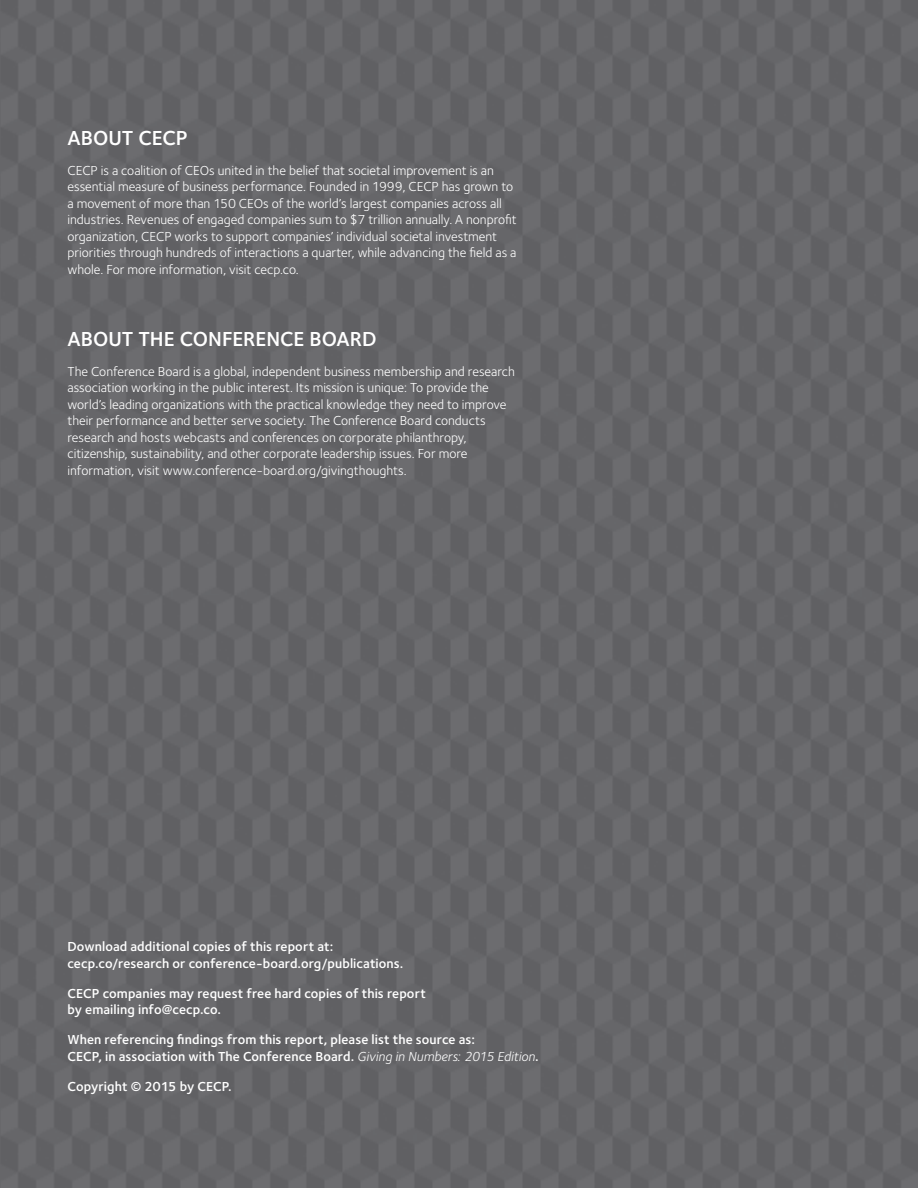
<style>
.page{position:relative;width:918px;height:1188px;background:#666669}
.page>*{position:absolute;margin:0;border:0;box-sizing:border-box;transform-origin:0 0}
.Divider_Page_Cap_Hea{font:600 21px "Foundry Sterling";color:#fff}
.t1{font:13.5px/16.5px "Foundry Sterling";color:#fff}
.t2{font:600 13.5px/16.5px "Foundry Sterling";letter-spacing:.005em;color:#fff}
.s1{font-weight:400;font-style:italic}
</style>
<div class="page">
<p class="Divider_Page_Cap_Hea" style="left:68px;top:125px;width:122px">ABOUT CECP</p>
<p class="t1" style="left:68px;top:162px;width:451px">CECP is a coalition of CEOs united in the belief that societal improvement is an essential measure of business performance. Founded in 1999, CECP has grown to a movement of more than 150 CEOs of the world’s largest companies across all industries. Revenues of engaged companies sum to $7 trillion annually. A nonprofit organization, CECP works to support companies’ individual societal investment priorities through hundreds of interactions a quarter, while advancing the field as a whole. For more information, visit cecp.co.</p>
<p class="Divider_Page_Cap_Hea" style="left:68px;top:326px;width:311px">ABOUT THE CONFERENCE BOARD</p>
<p class="t1" style="left:68px;top:363px;width:449px">The Conference Board is a global, independent business membership and research association working in the public interest. Its mission is unique: To provide the world’s leading organizations with the practical knowledge they need to improve their performance and better serve society. The Conference Board conducts research and hosts webcasts and conferences on corporate philanthropy, citizenship, sustainability, and other corporate leadership issues. For more information, visit www.conference-board.org/givingthoughts.</p>
<p class="t2" style="left:68px;top:938px;width:337px">Download additional copies of this report at: cecp.co/research or conference-board.org/publications.</p>
<p class="t2" style="left:68px;top:985px;width:360px">CECP companies may request free hard copies of this report by emailing info@cecp.co.</p>
<p class="t2" style="left:68px;top:1031px;width:473px">When referencing findings from this report, please list the source as:<br>CECP, in association with The Conference Board. <span class="s1">Giving in Numbers: 2015 Edition</span>.</p>
<p class="t2" style="left:68px;top:1078px;width:166px">Copyright © 2015 by CECP.</p>
</div>
